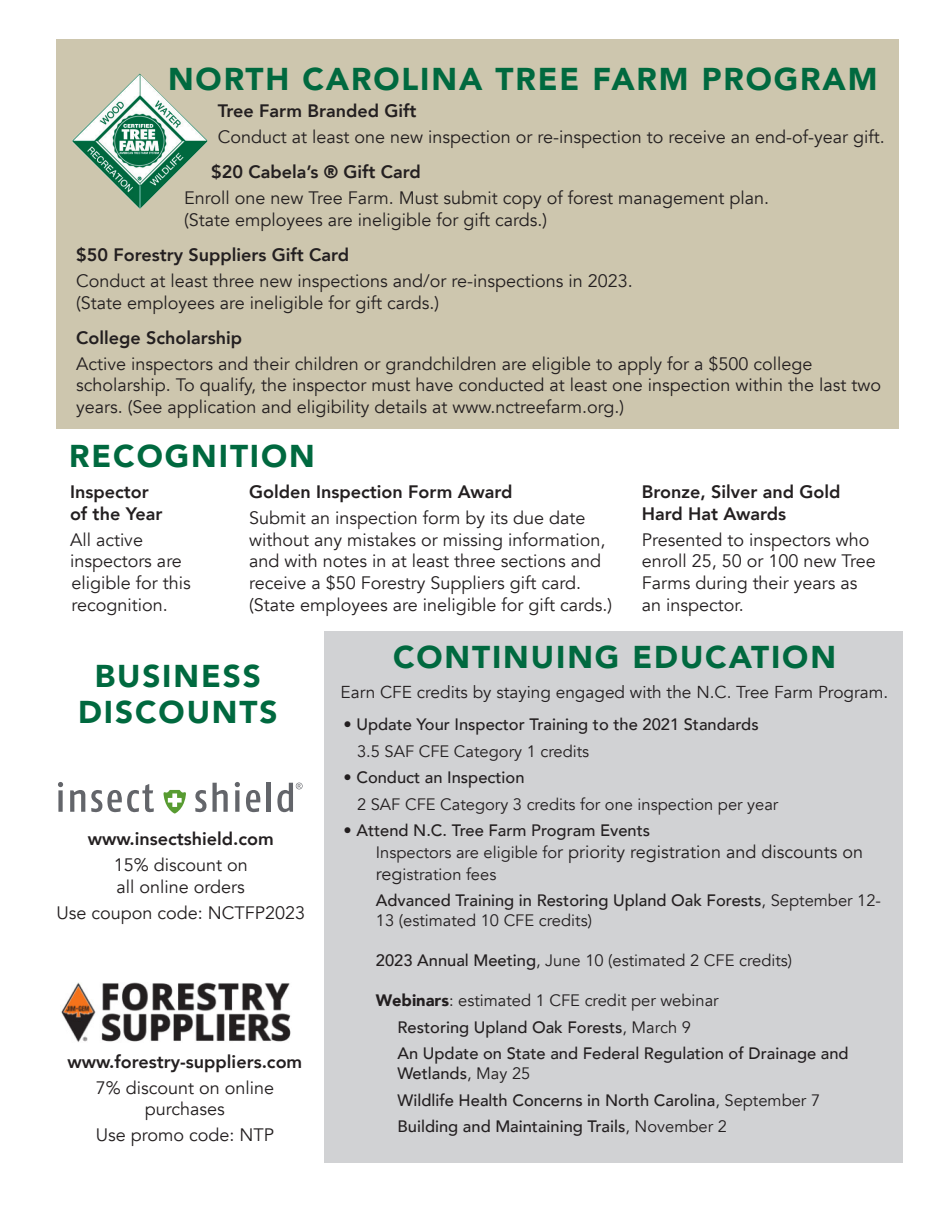
<style>
.page{position:relative;width:945px;height:1215px;background:#fff}
.page>*{position:absolute;margin:0;border:0;box-sizing:border-box;transform-origin:0 0}
.t1{font:900 31.5px/36px "Avenir";letter-spacing:.06em;color:#00693f;text-align:center}
.t2{font:18px/21.6px "Avenir";color:#231f20}
.t3{font:800 18px/21.6px "Avenir";color:#231f20}
.t4{font:17.25px "Avenir";color:#231f20}
.t5{font:500 16.5px/19.8px "Avenir";color:#231f20}
.t6{font:16.5px "Avenir";color:#231f20}
.s1{font-weight:400}
.s2{font-size:16.5px}
.s3{font-size:18px}
.s4{font-weight:500}
.s5{font-weight:900}
</style>
<div class="page">
<div style="left:57px;top:39px;width:842px;height:389px;background:#cdc6ae"></div>
<img style="left:72px;top:74px;width:135px;height:135px">
<img style="left:61px;top:983px;width:230px;height:59px">
<svg style="left:58px;top:782px;width:5px;height:30px"></svg>
<svg style="left:70px;top:790px;width:15px;height:22px"></svg>
<svg style="left:91px;top:784px;width:63px;height:28px"></svg>
<svg style="left:195px;top:790px;width:12px;height:22px"></svg>
<svg style="left:213px;top:783px;width:15px;height:29px"></svg>
<svg style="left:235px;top:782px;width:5px;height:30px"></svg>
<svg style="left:246px;top:790px;width:15px;height:22px"></svg>
<hr style="left:267px;top:783px;width:4px;height:29px;background:#63656a">
<svg style="left:163px;top:790px;width:23px;height:23px"></svg>
<svg style="left:277px;top:783px;width:26px;height:29px"></svg>
<div style="left:325px;top:631px;width:578px;height:532px;background:#d1d2d4"></div>
<p class="t1" style="left:168px;top:60px;width:711px">NORTH CAROLINA TREE FARM PROGRAM</p>
<p class="t3" style="left:218px;top:100px;width:200px">Tree Farm Branded Gift</p>
<p class="t2" style="left:218px;top:126px;width:668px">Conduct at least one new inspection or re-inspection to receive an end-of-year gift.</p>
<p class="t3" style="left:211px;top:161px;width:211px">$20 Cabela’s ® Gift Card</p>
<p class="t2" style="left:184px;top:188px;width:587px">Enroll one new Tree Farm. Must submit copy of forest management plan. (State employees are ineligible for gift cards.)</p>
<p class="t3" style="left:76px;top:244px;width:275px">$50 Forestry Suppliers Gift Card</p>
<p class="t2" style="left:76px;top:270px;width:558px">Conduct at least three new inspections and/or re-inspections in 2023. (State employees are ineligible for gift cards.)</p>
<p class="t3" style="left:76px;top:327px;width:168px">College Scholarship</p>
<p class="t2" style="left:76px;top:353px;width:806px">Active inspectors and their children or grandchildren are eligible to apply for a $500 college scholarship. To qualify, the inspector must have conducted at least one inspection within the last two years. (See application and eligibility details at www.nctreefarm.org.)</p>
<p class="t1" style="left:69px;top:438px;width:247px">RECOGNITION</p>
<p class="t3" style="left:249px;top:481px;width:265px">Golden Inspection Form Award</p>
<p class="t2" style="left:249px;top:508px;width:364px">Submit an inspection form by its due date without any mistakes or missing information, and with notes in at least three sections and receive a $50 Forestry Suppliers gift card. (State employees are ineligible for gift cards.)</p>
<p class="t3" style="left:642px;top:481px;width:200px">Bronze, Silver and Gold<br>Hard Hat Awards</p>
<p class="t2" style="left:642px;top:529px;width:236px">Presented to inspectors who enroll 25, 50 or 100 new Tree<br>Farms during their years as an inspector.</p>
<p class="t1" style="left:393px;top:639px;width:445px">CONTINUING EDUCATION</p>
<p class="t3" style="left:70px;top:481px;width:94px">Inspector of the Year</p>
<p class="t2" style="left:70px;top:529px;width:122px">All active inspectors are eligible for this recognition.</p>
<p class="t1" style="left:78px;top:657px;width:201px">BUSINESS<br>DISCOUNTS</p>
<p class="t4" style="left:340px;top:681px;width:549px">Earn CFE credits by staying engaged with the N.C. Tree Farm Program.</p>
<p class="t5" style="left:344px;top:714px;width:417px"><span class="s1">•</span> Update Your Inspector Training to the 2021 Standards</p>
<p class="t6" style="left:357px;top:741px;width:234px">3.5 SAF CFE Category 1 credits</p>
<p class="t5" style="left:344px;top:767px;width:182px"><span class="s1">•</span> Conduct an Inspection</p>
<p class="t6" style="left:357px;top:794px;width:423px">2 SAF CFE Category 3 credits for one inspection per year</p>
<p class="t5" style="left:344px;top:820px;width:308px"><span class="s1">•</span> Attend N.C. Tree Farm Program Events</p>
<p class="t2" style="left:376px;top:841px;width:489px"><span class="s2">Inspectors are eligible fo</span>r priority registration and discounts on</p>
<p class="t6" style="left:376px;top:864px;width:122px"><span class="s3">reg</span>istration fees</p>
<p class="t5" style="left:376px;top:890px;width:507px">Advanced Training in Restoring Upland Oak Forests<span class="s1">, September 12-<br>13 (estimated 10 CFE credits)</span></p>
<p class="t6" style="left:376px;top:950px;width:418px"><span class="s4">2023 Annual Meeting</span>, June 10 (estimated 2 CFE credits)</p>
<p class="t6" style="left:376px;top:991px;width:344px"><span class="s5">Webinars</span>: estimated 1 CFE credit per webinar</p>
<p class="t5" style="left:398px;top:1016px;width:295px">Restoring Upland Oak Forests<span class="s1">, March 9</span></p>
<p class="t5" style="left:398px;top:1043px;width:453px">An Update on State and Federal Regulation of Drainage and<br>Wetlands<span class="s1">, May 25</span></p>
<p class="t5" style="left:398px;top:1089px;width:424px">Wildlife Health Concerns in North Carolina<span class="s1">, September 7</span></p>
<p class="t5" style="left:398px;top:1116px;width:331px">Building and Maintaining Trails<span class="s1">, November 2</span></p>
<p class="t3" style="left:88px;top:828px;width:187px">www.insectshield.com</p>
<p class="t2" style="left:114px;top:854px;width:136px">15% discount on all online orders</p>
<p class="t2" style="left:56px;top:902px;width:250px">Use coupon code: NCTFP2023</p>
<p class="t3" style="left:68px;top:1051px;width:236px">www.forestry-suppliers.com</p>
<p class="t2" style="left:96px;top:1077px;width:180px;text-align:center">7% discount on online purchases</p>
<p class="t2" style="left:96px;top:1125px;width:180px">Use promo code: NTP</p>
</div>
